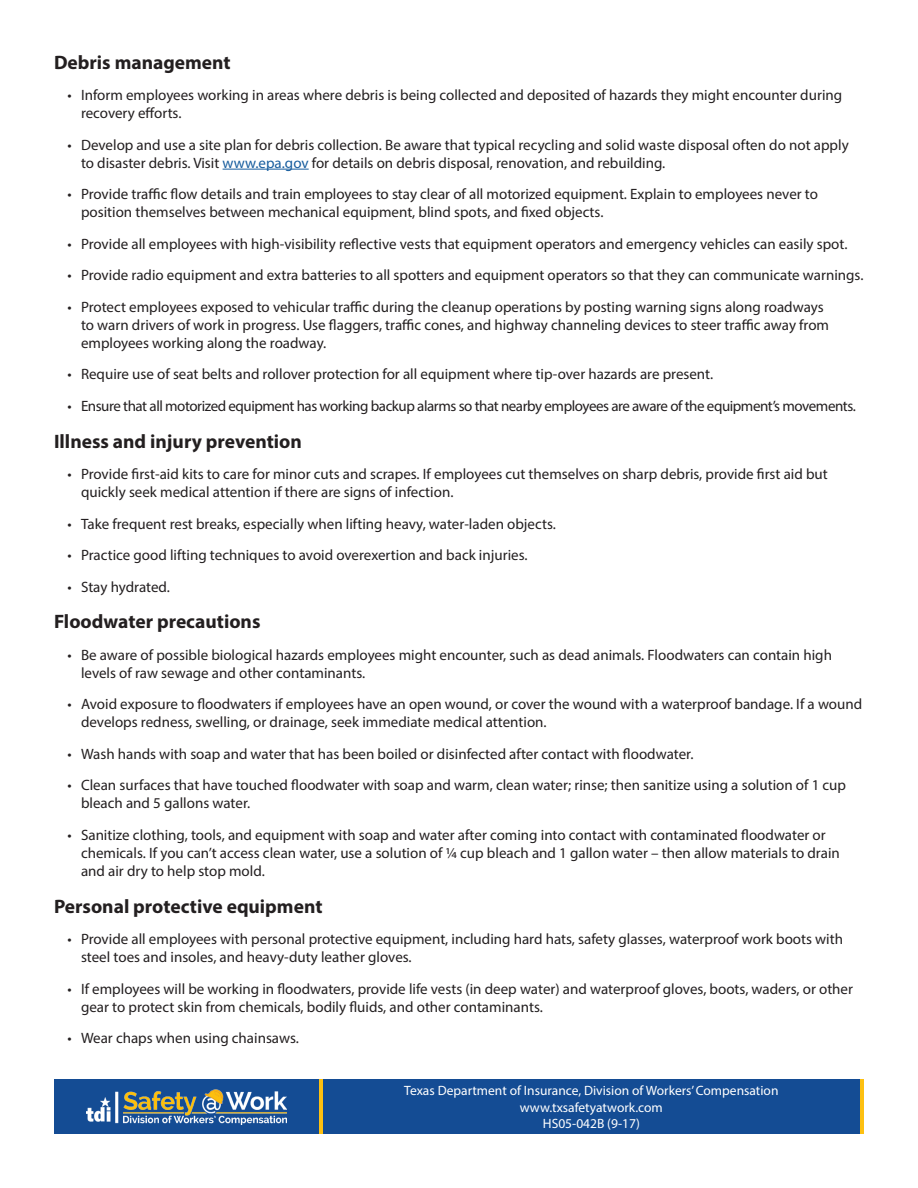
<style>
.page{position:relative;width:918px;height:1188px;background:#fff}
.page>*{position:absolute;margin:0;border:0;box-sizing:border-box;transform-origin:0 0}
.t1{font:700 19.5px "Myriad Pro";color:#231f20}
.t2{font:15px/18px "Myriad Pro";color:#231f20}
.t3{font:15px "Myriad Pro";letter-spacing:-.03em;color:#231f20}
.t4{font:13.5px/16.5px "Myriad Pro";color:#fff;text-align:center}
.s1{color:#175d9e}
</style>
<div class="page">
<div style="left:54px;top:1080px;width:810px;height:54px;background:#144c94"></div>
<img style="left:87px;top:1089px;width:199px;height:36px">
<hr style="left:319px;top:1080px;width:4px;height:54px;background:#fdc011">
<hr style="left:860px;top:1080px;width:4px;height:54px;background:#fdc011">
<hr style="left:223px;top:169px;width:86px;height:1px;background:#175d9e">
<h2 class="t1" style="left:54px;top:49px;width:178px">Debris management</h2>
<p class="t2" style="left:81px;top:86px;width:763px;text-indent:-14px">• Inform employees working in areas where debris is being collected and deposited of hazards they might encounter during recovery efforts.</p>
<p class="t2" style="left:81px;top:135px;width:769px;text-indent:-14px">• Develop and use a site plan for debris collection. Be aware that typical recycling and solid waste disposal often do not apply to disaster debris. Visit <span class="s1">www.epa.gov</span> for details on debris disposal, renovation, and rebuilding.</p>
<p class="t2" style="left:81px;top:185px;width:739px;text-indent:-14px">• Provide traffic flow details and train employees to stay clear of all motorized equipment. Explain to employees never to position themselves between mechanical equipment, blind spots, and fixed objects.</p>
<p class="t2" style="left:68px;top:234px;width:782px">• Provide all employees with high-visibility reflective vests that equipment operators and emergency vehicles can easily spot.</p>
<p class="t2" style="left:68px;top:266px;width:798px">• Provide radio equipment and extra batteries to all spotters and equipment operators so that they can communicate warnings.</p>
<p class="t2" style="left:81px;top:297px;width:750px;text-indent:-14px">• Protect employees exposed to vehicular traffic during the cleanup operations by posting warning signs along roadways to warn drivers of work in progress. Use flaggers, traffic cones, and highway channeling devices to steer traffic away from employees working along the roadway.</p>
<p class="t2" style="left:68px;top:365px;width:647px">• Require use of seat belts and rollover protection for all equipment where tip-over hazards are present.</p>
<p class="t3" style="left:68px;top:396px;width:790px">• Ensure that all motorized equipment has working backup alarms so that nearby employees are aware of the equipment’s movements.</p>
<h2 class="t1" style="left:54px;top:428px;width:249px">Illness and injury prevention</h2>
<p class="t2" style="left:81px;top:465px;width:748px;text-indent:-14px">• Provide first-aid kits to care for minor cuts and scrapes. If employees cut themselves on sharp debris, provide first aid but quickly seek medical attention if there are signs of infection.</p>
<p class="t2" style="left:68px;top:514px;width:490px">• Take frequent rest breaks, especially when lifting heavy, water-laden objects.</p>
<p class="t2" style="left:68px;top:546px;width:462px">• Practice good lifting techniques to avoid overexertion and back injuries.</p>
<p class="t2" style="left:68px;top:577px;width:104px">• Stay hydrated.</p>
<h2 class="t1" style="left:54px;top:609px;width:208px">Floodwater precautions</h2>
<p class="t2" style="left:81px;top:646px;width:753px;text-indent:-14px">• Be aware of possible biological hazards employees might encounter, such as dead animals. Floodwaters can contain high levels of raw sewage and other contaminants.</p>
<p class="t2" style="left:81px;top:695px;width:783px;text-indent:-14px">• Avoid exposure to floodwaters if employees have an open wound, or cover the wound with a waterproof bandage. If a wound develops redness, swelling, or drainage, seek immediate medical attention.</p>
<p class="t2" style="left:68px;top:745px;width:628px">• Wash hands with soap and water that has been boiled or disinfected after contact with floodwater.</p>
<p class="t2" style="left:81px;top:776px;width:767px;text-indent:-14px">• Clean surfaces that have touched floodwater with soap and warm, clean water; rinse; then sanitize using a solution of 1 cup bleach and 5 gallons water.</p>
<p class="t2" style="left:81px;top:826px;width:760px;text-indent:-14px">• Sanitize clothing, tools, and equipment with soap and water after coming into contact with contaminated floodwater or chemicals. If you can’t access clean water, use a solution of ¼ cup bleach and 1 gallon water – then allow materials to drain and air dry to help stop mold.</p>
<h2 class="t1" style="left:54px;top:894px;width:270px">Personal protective equipment</h2>
<p class="t2" style="left:81px;top:930px;width:764px;text-indent:-14px">• Provide all employees with personal protective equipment, including hard hats, safety glasses, waterproof work boots with steel toes and insoles, and heavy-duty leather gloves.</p>
<p class="t2" style="left:81px;top:980px;width:774px;text-indent:-14px">• If employees will be working in floodwaters, provide life vests (in deep water) and waterproof gloves, boots, waders, or other gear to protect skin from chemicals, bodily fluids, and other contaminants.</p>
<p class="t2" style="left:68px;top:1029px;width:233px">• Wear chaps when using chainsaws.</p>
<p class="t4" style="left:404px;top:1083px;width:376px">Texas Department of Insurance, Division of Workers’ Compensation www.txsafetyatwork.com<br>HS05-042B (9-17)</p>
</div>
